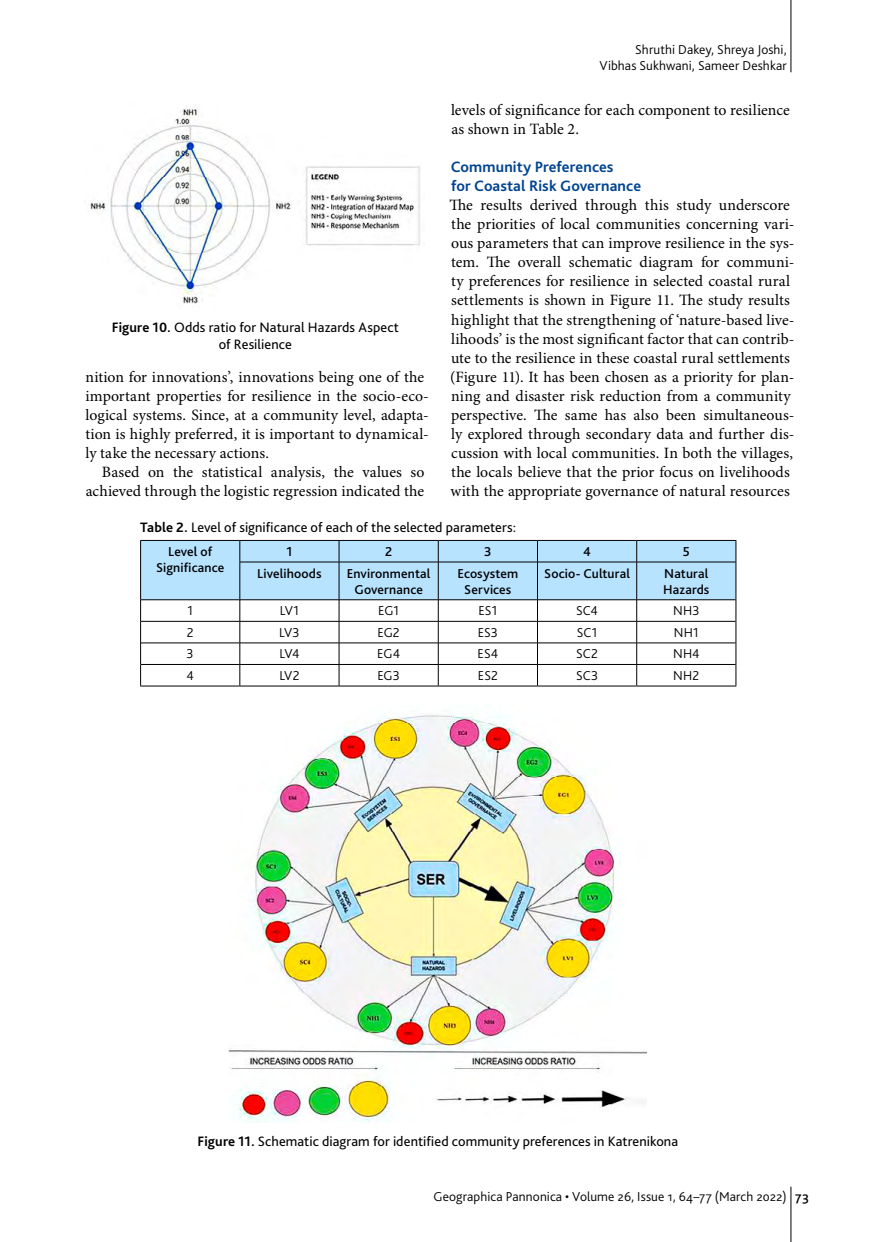
<style>
.page{position:relative;width:876px;height:1242px;background:#fff}
.page>*{position:absolute;margin:0;border:0;box-sizing:border-box;transform-origin:0 0}
.t1{font:15.75px/19px "Minion Pro";letter-spacing:.005em;color:#000}
.t2{font:700 15.75px/19px "Bliss Pro";letter-spacing:.005em;color:#00448f}
.t3{font:14.25px/17.1px "Bliss Pro";letter-spacing:.005em;color:#000;text-align:center}
.t4{font:300 13.5px/16.2px "Bliss Pro";letter-spacing:.005em;color:#000;text-align:right}
.t5{font:500 13.5px/16.2px "Bliss Pro";letter-spacing:.01em;color:#000;text-align:center}
.s1{font-weight:700}
.s2{font-weight:500}
</style>
<div class="page">
<hr style="left:791px;top:0;width:1px;height:72px;background:#000">
<hr style="left:791px;top:1186px;width:1px;height:56px;background:#000">
<img style="left:89px;top:108px;width:331px;height:196px">
<hr style="left:140px;top:685px;width:100px;height:1px;background:#000">
<hr style="left:240px;top:685px;width:99px;height:1px;background:#000">
<hr style="left:339px;top:685px;width:99px;height:1px;background:#000">
<hr style="left:438px;top:685px;width:99px;height:1px;background:#000">
<hr style="left:537px;top:685px;width:100px;height:1px;background:#000">
<hr style="left:637px;top:685px;width:99px;height:1px;background:#000">
<svg style="left:140px;top:540px;width:596px;height:145px"></svg>
<img style="left:229px;top:713px;width:418px;height:410px">
<p class="t3" style="left:112px;top:319px;width:289px"><span class="s1">Figure 10.</span> Odds ratio for Natural Hazards Aspect of Resilience</p>
<p class="t1" style="left:85px;top:368px;width:345px">nition for innovations’, innovations being one of the important properties for resilience in the socio-eco&shy;logical systems. Since, at a community level, adapta&shy;tion is highly preferred, it is important to dynamical&shy;ly take the necessary actions.</p>
<p class="t1" style="left:86px;top:463px;width:340px;text-align:right">Based on the statistical analysis, the values so achieved through the logistic regression indicated the</p>
<p class="t4" style="left:599px;top:41px;width:189px">Shruthi Dakey, Shreya Joshi,<br>Vibhas Sukhwani, Sameer Deshkar</p>
<p class="t1" style="left:451px;top:101px;width:340px">levels of significance for each component to resilience as shown in Table 2.</p>
<p class="t2" style="left:451px;top:157px;width:192px">Community Preferences<br>for Coastal Risk Governance</p>
<p class="t1" style="left:449px;top:196px;width:346px">The results derived through this study underscore the priorities of local communities concerning vari&shy;ous parameters that can improve resilience in the sys&shy;tem. The overall schematic diagram for communi&shy;ty preferences for resilience in selected coastal rural settlements is shown in Figure 11. The study results highlight that the strengthening of ‘nature-based live&shy;lihoods’ is the most significant factor that can contrib&shy;ute to the resilience in these coastal rural settlements (Figure 11). It has been chosen as a priority for plan&shy;ning and disaster risk reduction from a community perspective. The same has also been simultaneous&shy;ly explored through secondary data and further dis&shy;cussion with local communities. In both the villages, the locals believe that the prior focus on livelihoods with the appropriate governance of natural resources</p>
<p class="t3" style="left:140px;top:518px;width:377px"><span class="s1">Table 2.</span> Level of significance of each of the selected parameters:</p>
<p class="t5" style="left:156px;top:543px;width:70px">Level of<br>Significance</p>
<p class="t5" style="left:286px;top:543px;width:7px">1</p>
<p class="t5" style="left:385px;top:543px;width:9px">2</p>
<p class="t5" style="left:484px;top:543px;width:9px">3</p>
<p class="t5" style="left:583px;top:543px;width:9px">4</p>
<p class="t5" style="left:683px;top:543px;width:9px">5</p>
<p class="t5" style="left:257px;top:564px;width:66px">Livelihoods</p>
<p class="t5" style="left:347px;top:564px;width:85px">Environmental<br>Governance</p>
<p class="t5" style="left:457px;top:564px;width:62px">Ecosystem<br>Services</p>
<p class="t5" style="left:544px;top:564px;width:87px">Socio- Cultural</p>
<p class="t5" style="left:663px;top:564px;width:48px;text-align:left">Natural<br>Hazards</p>
<p class="t4" style="left:187px;top:602px;width:7px">1</p>
<p class="t4" style="left:280px;top:602px;width:21px">LV1</p>
<p class="t4" style="left:378px;top:602px;width:22px">EG1</p>
<p class="t4" style="left:478px;top:602px;width:20px">ES1</p>
<p class="t4" style="left:576px;top:602px;width:23px">SC4</p>
<p class="t4" style="left:673px;top:602px;width:28px">NH3</p>
<p class="t4" style="left:187px;top:624px;width:8px">2</p>
<p class="t4" style="left:279px;top:624px;width:22px">LV3</p>
<p class="t4" style="left:377px;top:624px;width:24px">EG2</p>
<p class="t4" style="left:478px;top:624px;width:22px">ES3</p>
<p class="t4" style="left:577px;top:624px;width:22px">SC1</p>
<p class="t4" style="left:674px;top:624px;width:26px">NH1</p>
<p class="t4" style="left:187px;top:645px;width:9px">3</p>
<p class="t4" style="left:279px;top:645px;width:21px">LV4</p>
<p class="t4" style="left:377px;top:645px;width:24px">EG4</p>
<p class="t4" style="left:477px;top:645px;width:22px">ES4</p>
<p class="t4" style="left:576px;top:645px;width:23px">SC2</p>
<p class="t4" style="left:673px;top:645px;width:28px">NH4</p>
<p class="t4" style="left:187px;top:667px;width:9px">4</p>
<p class="t4" style="left:279px;top:667px;width:22px">LV2</p>
<p class="t4" style="left:377px;top:667px;width:24px">EG3</p>
<p class="t4" style="left:478px;top:667px;width:22px">ES2</p>
<p class="t4" style="left:576px;top:667px;width:24px">SC3</p>
<p class="t4" style="left:673px;top:667px;width:28px">NH2</p>
<p class="t3" style="left:197px;top:1132px;width:482px"><span class="s1">Figure 11.</span> Schematic diagram for identified community preferences in Katrenikona</p>
<p class="t4" style="left:434px;top:1187px;width:377px">Geographica Pannonica • Volume 26, Issue 1, 64–77 (March 2022) <span class="s2">73</span></p>
</div>
